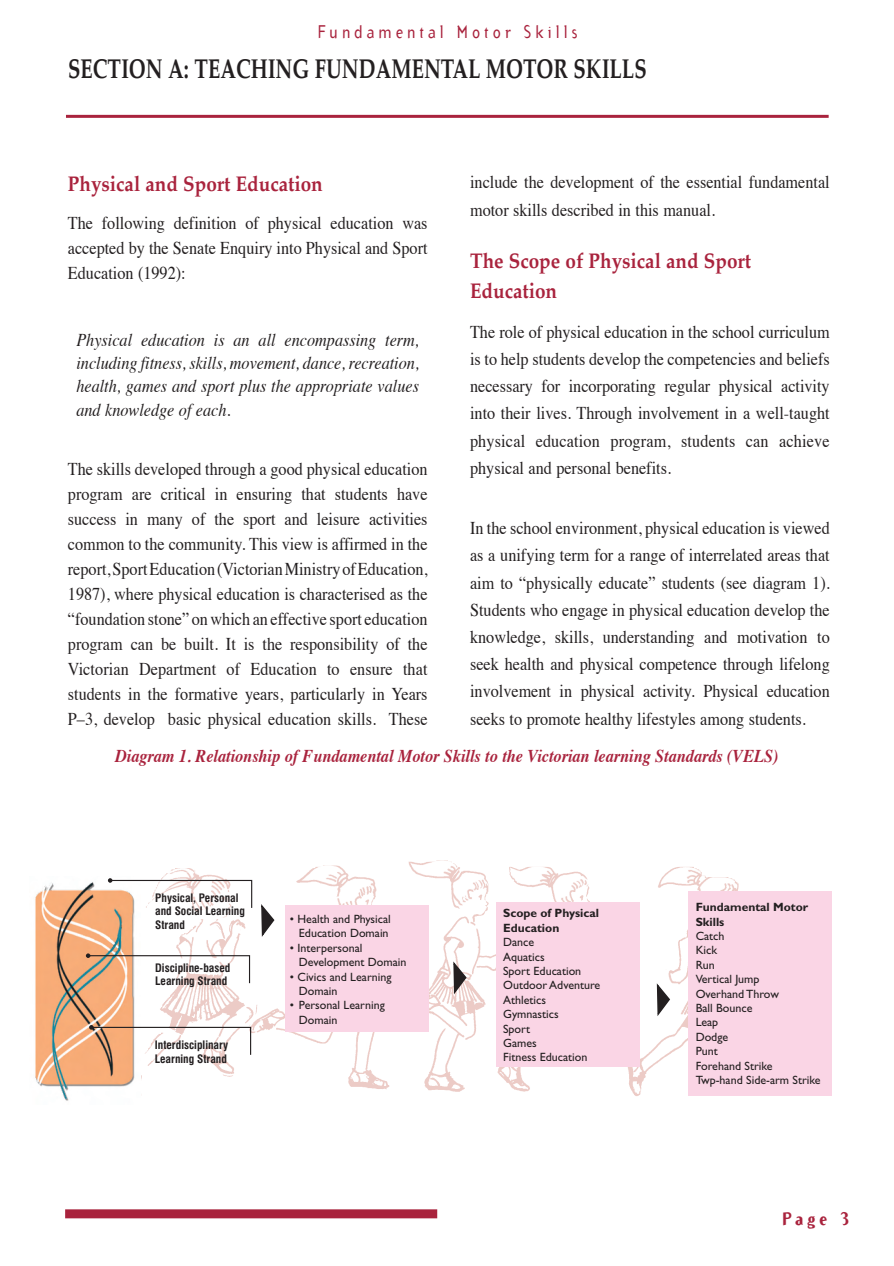
<style>
.page{position:relative;width:894px;height:1266px;background:#fff}
.page>*{position:absolute;margin:0;border:0;box-sizing:border-box;transform-origin:0 0}
.t1{font:700 27px "Palatino";color:#231f20;scale:.75 1}
.t2{font:700 21px/30.2px "Palatino";color:#a9233d;scale:.9 1}
.t3{font:18px/24.9px "Times";color:#231f20;text-align:justify;scale:.9 1}
.t4{font:italic 18px/23.4px "Times";color:#231f20;text-align:justify;scale:.9 1}
.t5{font:italic 700 18px "Times";color:#a9233d;scale:.9 1}
.t6{font:18px "Arbitrary";letter-spacing:.25em;color:#a9233d;scale:.9 1}
.t7{font:700 18px "Arbitrary";color:#a9233d}
.t8{font:12px/14.4px "Gill Sans";color:#231f20}
.t9{font:700 12px/14.4px "Gill Sans";color:#231f20}
.t10{font:700 condensed 11.4px/13.6px "Swiss 721 BT";color:#231f20}
</style>
<div class="page">
<div style="left:65px;top:1209px;width:372px;height:9px;background:#a9233d"></div>
<hr style="left:66px;top:115px;width:763px;height:3px;background:#a9233d">
<img style="left:141px;top:860px;width:618px;height:236px">
<div style="left:286px;top:905px;width:143px;height:127px;background:#fad5e5"></div>
<div style="left:496px;top:902px;width:143px;height:165px;background:#fad5e5"></div>
<div style="left:688px;top:891px;width:144px;height:204px;background:#fad5e5"></div>
<img style="left:35px;top:880px;width:100px;height:221px">
<svg style="left:108px;top:878px;width:145px;height:31px"></svg>
<svg style="left:86px;top:953px;width:165px;height:31px"></svg>
<svg style="left:89px;top:1025px;width:163px;height:31px"></svg>
<svg style="left:260px;top:904px;width:15px;height:35px"></svg>
<svg style="left:452px;top:961px;width:16px;height:35px"></svg>
<svg style="left:655px;top:983px;width:16px;height:35px"></svg>
<p class="t6" style="left:318px;top:20px;width:290px">Fundamental Motor Skills</p>
<h1 class="t1" style="left:68px;top:46px;width:432px">Section A: Teaching Fundamenta</h1>
<h1 class="t1" style="left:468px;top:46px;width:72px">l Motor</h1>
<h1 class="t1" style="left:574px;top:46px;width:94px">Skills</h1>
<p class="t3" style="left:470px;top:166px;width:401px;line-height:28.5px">include the development of the essential fundamental motor skills described in this manual.</p>
<p class="t2" style="left:470px;top:245px;width:314px">The Scope of Physical and Sport<br>Education</p>
<p class="t3" style="left:470px;top:316px;width:401px;line-height:27.2px">The role of physical education in the school curriculum is to help students develop the competencies and beliefs necessary for incorporating regular physical activity into their lives. Through involvement in a well-taught physical education program, students can achieve physical and personal benefits.</p>
<p class="t2" style="left:68px;top:169px;width:285px">Physical and Sport Education</p>
<p class="t3" style="left:68px;top:209px;width:401px">The following definition of physical education was accepted by the Senate Enquiry into Physical and Sport Education (1992):</p>
<p class="t4" style="left:76px;top:327px;width:382px">Physical education is an all encompassing term, including fitness, skills, movement, dance, recreation, health, games and sport plus the appropriate values and knowledge of each.</p>
<p class="t3" style="left:68px;top:455px;width:401px">The skills developed through a good physical education program are critical in ensuring that students have success in many of the sport and leisure activities common to the community. This view is affirmed in the report, Sport Education (Victorian Ministry of Education, 1987), where physical education is characterised as the “foundation stone” on which an effective sport education program can be built. It is the responsibility of the Victorian Department of Education to ensure that students in the formative years, particularly in Years P–3, develop basic physical education skills. These</p>
<p class="t3" style="left:470px;top:513px;width:401px;line-height:27.2px">In the school environment, physical education is viewed as a unifying term for a range of interrelated areas that aim to “physically educate” students (see diagram 1).<br>Students who engage in physical education develop the knowledge, skills, understanding and motivation to seek health and physical competence through lifelong involvement in physical activity. Physical education seeks to promote healthy lifestyles among students.</p>
<p class="t5" style="left:115px;top:739px;width:739px">Diagram 1. Relationship of Fundamental Motor Skills to the Victorian learning Standards (VELS)</p>
<p class="t10" style="left:155px;top:890px;width:91px">Physical, Personal and Social Learning<br>Strand</p>
<p class="t10" style="left:155px;top:960px;width:77px">Discipline-based<br>Learning Strand</p>
<p class="t10" style="left:155px;top:1038px;width:75px">Interdisciplinary<br>Learning Strand</p>
<p class="t8" style="left:290px;top:911px;width:102px;text-align:center">• Health and Physical<br>Education Domain</p>
<p class="t8" style="left:299px;top:940px;width:109px;text-indent:-9px">• Interpersonal<br>Development Domain</p>
<p class="t8" style="left:299px;top:969px;width:94px;text-indent:-9px">• Civics and Learning<br>Domain</p>
<p class="t8" style="left:299px;top:998px;width:87px;text-indent:-9px">• Personal Learning<br>Domain</p>
<p class="t9" style="left:503px;top:906px;width:97px">Scope of Physical<br>Education</p>
<p class="t8" style="left:503px;top:935px;width:99px">Dance<br>Aquatics<br>Sport Education<br>Outdoor Adventure<br>Athletics<br>Gymnastics<br>Sport<br>Games<br>Fitness Education</p>
<p class="t9" style="left:696px;top:900px;width:114px">Fundamental Motor<br>Skills</p>
<p class="t8" style="left:696px;top:928px;width:126px">Catch<br>Kick<br>Run<br>Vertical Jump<br>Overhand Throw<br>Ball Bounce<br>Leap<br>Dodge<br>Punt<br>Forehand Strike<br>Twp-hand Side-arm Strike</p>
<p class="t7" style="left:782px;top:1207px;width:70px">Page 3</p>
</div>
